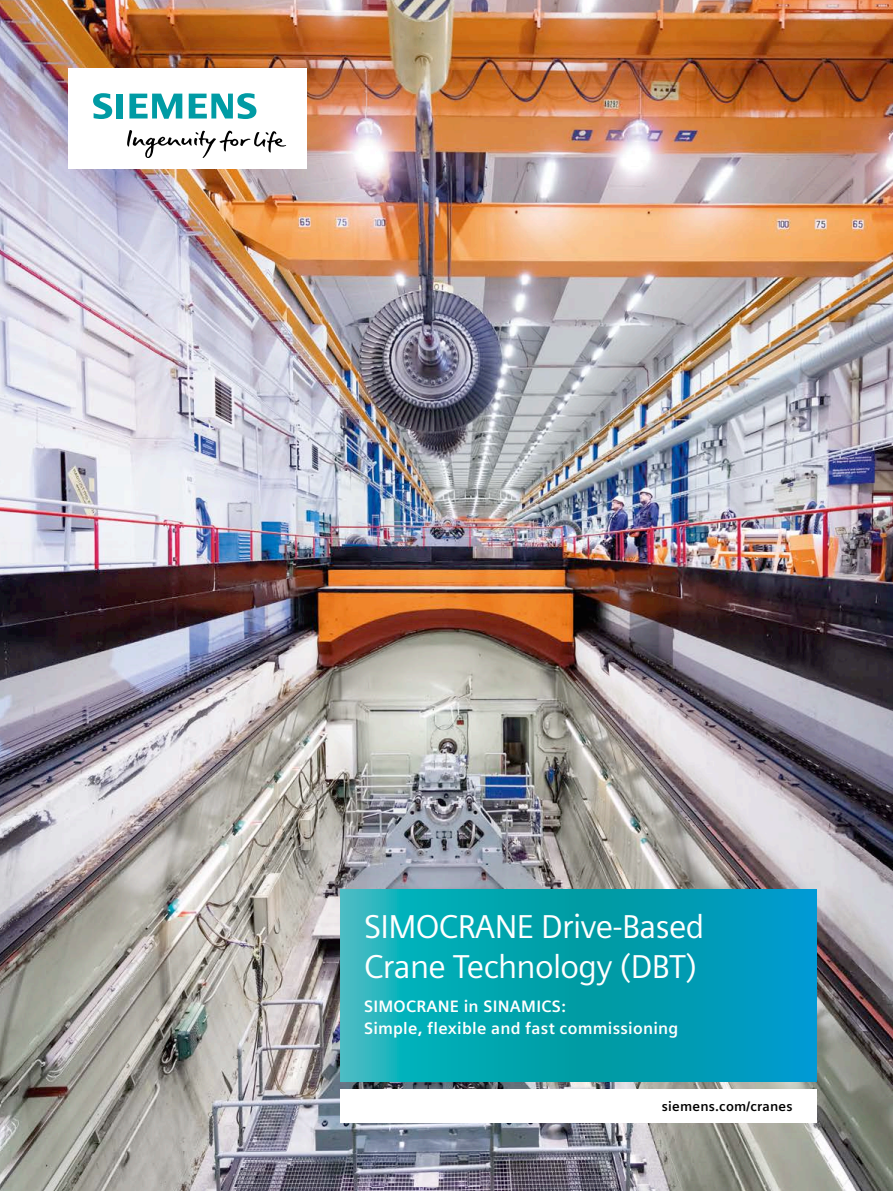
<style>
.page{position:relative;width:893px;height:1191px;background:#fff}
.page>*{position:absolute;margin:0;border:0;box-sizing:border-box;transform-origin:0 0}
.t1{font:33px/39.6px "Siemens Sans Global";letter-spacing:-.02em;color:#fff}
.t2{font:700 16.5px/21.5px "Siemens Sans Global";letter-spacing:.015em;color:#fff}
.t3{font:700 13.5px "Siemens Sans Global";letter-spacing:.015em;color:#000}
</style>
<div class="page">
<img style="left:0;top:0;width:893px;height:1191px">
<div style="left:340px;top:1089px;width:476px;height:34px;background:#fff"></div>
<svg style="left:340px;top:890px;width:476px;height:191px;background:#06a3b5"></svg>
<div style="left:68px;top:68px;width:238px;height:101px;background:#fff"></div>
<svg style="left:127px;top:130px;width:159px;height:28px"></svg>
<svg style="left:93px;top:93px;width:30px;height:26px"></svg>
<svg style="left:129px;top:94px;width:53px;height:25px"></svg>
<svg style="left:189px;top:93px;width:67px;height:26px"></svg>
<h1 class="t1" style="left:364px;top:908px;width:342px">SIMOCRANE Drive-Based<br>Crane Technology (DBT)</h1>
<p class="t2" style="left:364px;top:995px;width:316px">SIMOCRANE in SINAMICS:<br>Simple, flexible and fast commissioning</p>
<p class="t3" style="left:662px;top:1098px;width:132px">siemens.com/cranes</p>
</div>
